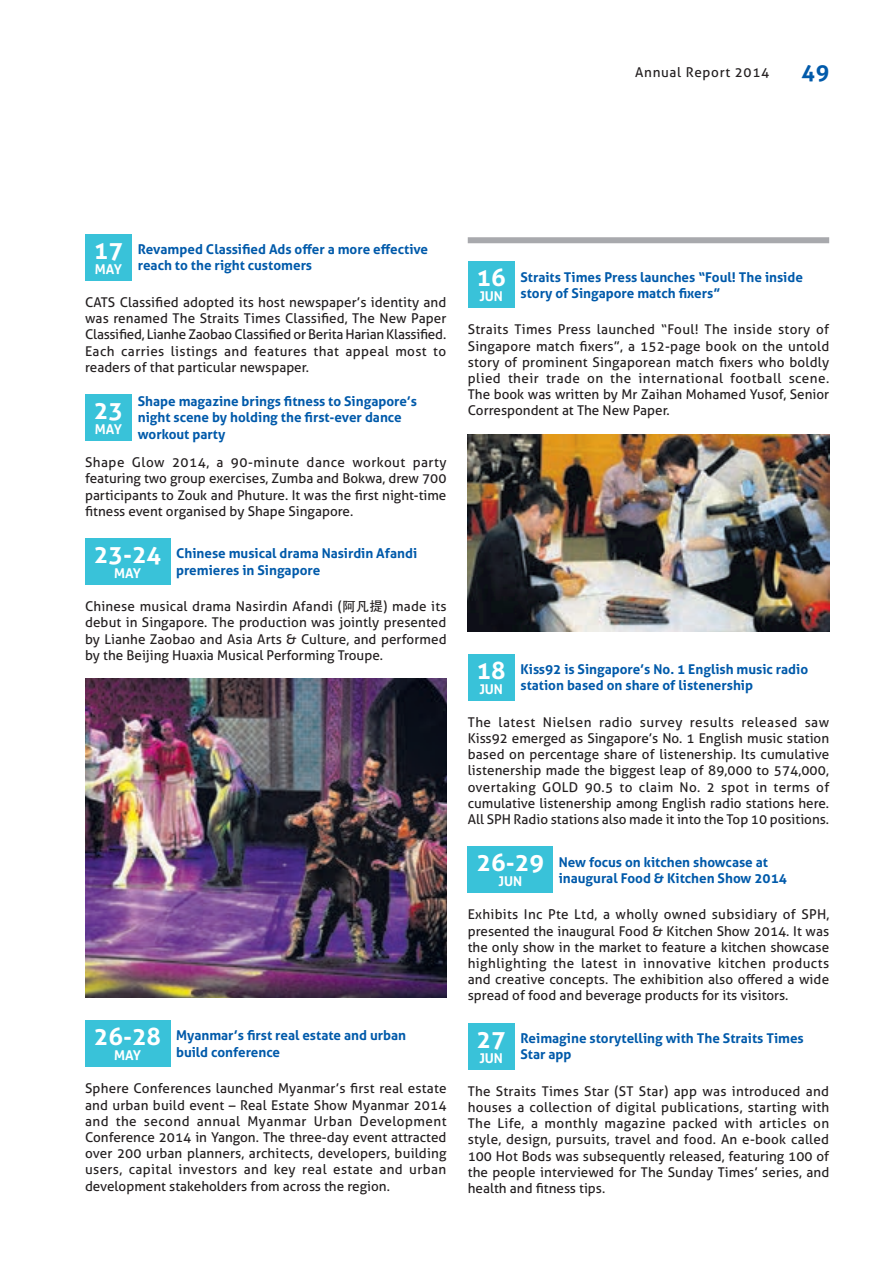
<style>
.page{position:relative;width:893px;height:1263px;background:#fff}
.page>*{position:absolute;margin:0;border:0;box-sizing:border-box;transform-origin:0 0}
.t1{font:700 24.3px "Aller";color:#fff}
.t2{font:700 22.5px "Aller";color:#015aaa}
.Body_Regular_-_Black{font:13.5px/16.2px "Aller";color:#231f20;text-align:justify}
.t3{font:700 13.5px/16.2px "Aller";color:#015aaa}
.t4{font:700 13.5px "Aller";color:#fff}
.Body_Regular_-_Black-2{font:13.5px "Aller";letter-spacing:.05em;color:#231f20}
.s1{font-family:"ST Heiti"}
</style>
<div class="page">
<div style="left:85px;top:234px;width:47px;height:47px;background:#39c2d9"></div>
<div style="left:85px;top:394px;width:47px;height:47px;background:#39c2d9"></div>
<div style="left:85px;top:538px;width:85px;height:47px;background:#39c2d9"></div>
<img style="left:85px;top:679px;width:361px;height:319px">
<div style="left:85px;top:1020px;width:85px;height:47px;background:#39c2d9"></div>
<div style="left:468px;top:237px;width:361px;height:6px;background:#a8a9ad"></div>
<div style="left:468px;top:261px;width:46px;height:47px;background:#39c2d9"></div>
<img style="left:468px;top:434px;width:361px;height:197px">
<div style="left:468px;top:654px;width:46px;height:46px;background:#39c2d9"></div>
<div style="left:468px;top:846px;width:85px;height:47px;background:#39c2d9"></div>
<div style="left:468px;top:1023px;width:46px;height:46px;background:#39c2d9"></div>
<p class="Body_Regular_-_Black-2" style="left:635px;top:64px;width:135px">Annual Report 2014</p>
<h2 class="t2" style="left:802px;top:58px;width:29px">49</h2>
<p class="t1" style="left:94px;top:235px;width:31px">17</p>
<p class="t4" style="left:95px;top:261px;width:29px">MAY</p>
<p class="t3" style="left:138px;top:241px;width:292px">Revamped Classified Ads offer a more effective reach to the right customers</p>
<p class="Body_Regular_-_Black" style="left:85px;top:294px;width:363px">CATS Classified adopted its host newspaper’s identity and was renamed The Straits Times Classified, The New Paper Classified, Lianhe Zaobao Classified or Berita Harian Klassified.<br>Each carries listings and features that appeal most to readers of that particular newspaper.</p>
<p class="t1" style="left:94px;top:395px;width:31px">23</p>
<p class="t4" style="left:95px;top:421px;width:29px">MAY</p>
<p class="t3" style="left:138px;top:393px;width:281px">Shape magazine brings fitness to Singapore’s night scene by holding the first-ever dance workout party</p>
<p class="Body_Regular_-_Black" style="left:85px;top:454px;width:363px">Shape Glow 2014, a 90-minute dance workout party featuring two group exercises, Zumba and Bokwa, drew 700 participants to Zouk and Phuture. It was the first night-time fitness event organised by Shape Singapore.</p>
<p class="t1" style="left:94px;top:539px;width:69px">23-24</p>
<p class="t4" style="left:114px;top:565px;width:29px">MAY</p>
<p class="t3" style="left:176px;top:545px;width:243px">Chinese musical drama Nasirdin Afandi premieres in Singapore</p>
<p class="Body_Regular_-_Black" style="left:85px;top:598px;width:363px">Chinese musical drama Nasirdin Afandi (<span class="s1">阿凡提</span>) made its debut in Singapore. The production was jointly presented by Lianhe Zaobao and Asia Arts &amp; Culture, and performed by the Beijing Huaxia Musical Performing Troupe.</p>
<p class="t1" style="left:94px;top:1021px;width:69px">26-28</p>
<p class="t4" style="left:114px;top:1047px;width:29px">MAY</p>
<p class="t3" style="left:176px;top:1027px;width:232px">Myanmar’s first real estate and urban build conference</p>
<p class="Body_Regular_-_Black" style="left:85px;top:1080px;width:363px">Sphere Conferences launched Myanmar’s first real estate and urban build event – Real Estate Show Myanmar 2014 and the second annual Myanmar Urban Development Conference 2014 in Yangon. The three-day event attracted over 200 urban planners, architects, developers, building users, capital investors and key real estate and urban development stakeholders from across the region.</p>
<p class="t1" style="left:477px;top:262px;width:31px">16</p>
<p class="t4" style="left:479px;top:288px;width:25px">JUN</p>
<p class="t3" style="left:520px;top:269px;width:284px">Straits Times Press launches “Foul! The inside story of Singapore match fixers”</p>
<p class="Body_Regular_-_Black" style="left:468px;top:321px;width:363px">Straits Times Press launched “Foul! The inside story of Singapore match fixers”, a 152-page book on the untold story of prominent Singaporean match fixers who boldly plied their trade on the international football scene.<br>The book was written by Mr Zaihan Mohamed Yusof, Senior Correspondent at The New Paper.</p>
<p class="t1" style="left:477px;top:655px;width:31px">18</p>
<p class="t4" style="left:479px;top:680px;width:25px">JUN</p>
<p class="t3" style="left:520px;top:661px;width:289px">Kiss92 is Singapore’s No. 1 English music radio station based on share of listenership</p>
<p class="Body_Regular_-_Black" style="left:468px;top:714px;width:363px">The latest Nielsen radio survey results released saw Kiss92 emerged as Singapore’s No. 1 English music station based on percentage share of listenership. Its cumulative listenership made the biggest leap of 89,000 to 574,000, overtaking GOLD 90.5 to claim No. 2 spot in terms of cumulative listenership among English radio stations here.<br>All SPH Radio stations also made it into the Top 10 positions.</p>
<p class="t1" style="left:477px;top:847px;width:69px">26-29</p>
<p class="t4" style="left:498px;top:873px;width:25px">JUN</p>
<p class="t3" style="left:559px;top:853px;width:230px">New focus on kitchen showcase at inaugural Food &amp; Kitchen Show 2014</p>
<p class="Body_Regular_-_Black" style="left:468px;top:906px;width:363px">Exhibits Inc Pte Ltd, a wholly owned subsidiary of SPH, presented the inaugural Food &amp; Kitchen Show 2014. It was the only show in the market to feature a kitchen showcase highlighting the latest in innovative kitchen products and creative concepts. The exhibition also offered a wide spread of food and beverage products for its visitors.</p>
<p class="t1" style="left:477px;top:1024px;width:31px">27</p>
<p class="t4" style="left:479px;top:1049px;width:25px">JUN</p>
<p class="t3" style="left:520px;top:1030px;width:285px">Reimagine storytelling with The Straits Times<br>Star app</p>
<p class="Body_Regular_-_Black" style="left:468px;top:1083px;width:363px">The Straits Times Star (ST Star) app was introduced and houses a collection of digital publications, starting with The Life, a monthly magazine packed with articles on style, design, pursuits, travel and food. An e-book called 100 Hot Bods was subsequently released, featuring 100 of the people interviewed for The Sunday Times’ series, and health and fitness tips.</p>
</div>
